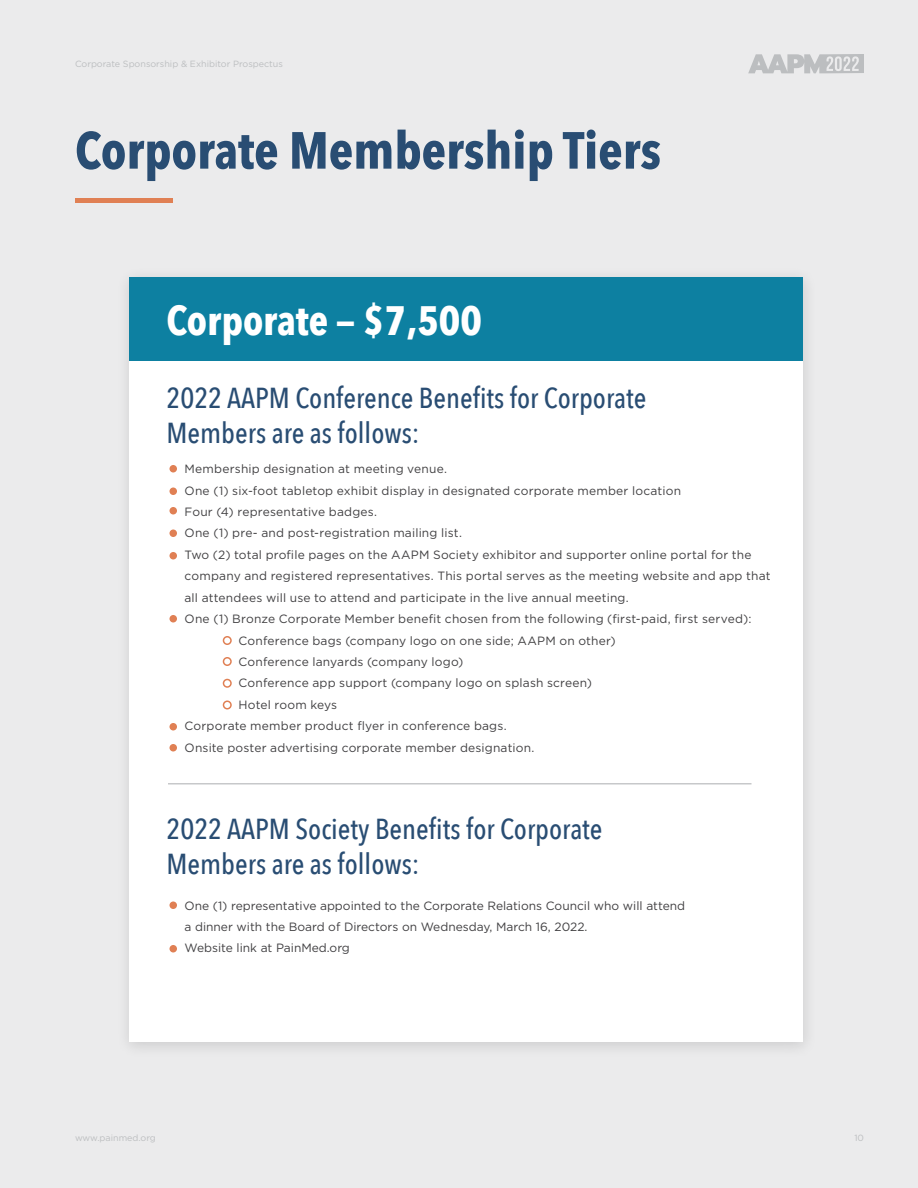
<style>
.page{position:relative;width:918px;height:1188px;background:#ebebec}
.page>*{position:absolute;margin:0;border:0;box-sizing:border-box;transform-origin:0 0}
.t1{font:700 51.6px "Avenir Next Condensed";color:#294d73}
.t2{font:700 40.95px "Avenir Next Condensed";color:#fff}
.t3{font:500 28.8px/34.7px "Avenir Next Condensed";color:#294d73}
.t4{font:12px/21.5px "Gotham";letter-spacing:.015em;color:#414042}
.t5{font:9px "Gotham";color:#bcbec0}
</style>
<div class="page">
<svg style="left:748px;top:54px;width:116px;height:19px"></svg>
<div style="left:116px;top:266px;width:702px;height:794px;background:#000;opacity:.13"></div>
<div style="left:129px;top:278px;width:673px;height:764px;background:#fff"></div>
<div style="left:129px;top:278px;width:673px;height:84px;background:#0d80a1"></div>
<hr style="left:168px;top:783px;width:584px;height:1px;background:#c7c8ca">
<div style="left:170px;top:465px;width:7px;height:7px;background:#e08054;border-radius:50%"></div>
<div style="left:170px;top:488px;width:7px;height:7px;background:#e08054;border-radius:50%"></div>
<div style="left:170px;top:507px;width:7px;height:7px;background:#e08054;border-radius:50%"></div>
<div style="left:170px;top:530px;width:7px;height:7px;background:#e08054;border-radius:50%"></div>
<div style="left:170px;top:552px;width:7px;height:8px;background:#e08054;border-radius:50%"></div>
<div style="left:170px;top:615px;width:7px;height:7px;background:#e08054;border-radius:50%"></div>
<div style="left:223px;top:679px;width:9px;height:9px;border:2px solid #e08054;border-radius:50%"></div>
<div style="left:223px;top:657px;width:9px;height:9px;border:2px solid #e08054;border-radius:50%"></div>
<div style="left:223px;top:636px;width:9px;height:9px;border:2px solid #e08054;border-radius:50%"></div>
<div style="left:223px;top:700px;width:9px;height:10px;border:2px solid #e08054;border-radius:50%"></div>
<div style="left:170px;top:744px;width:7px;height:8px;background:#e08054;border-radius:50%"></div>
<div style="left:170px;top:723px;width:7px;height:7px;background:#e08054;border-radius:50%"></div>
<div style="left:170px;top:902px;width:7px;height:7px;background:#e08054;border-radius:50%"></div>
<div style="left:170px;top:945px;width:7px;height:7px;background:#e08054;border-radius:50%"></div>
<div style="left:75px;top:198px;width:97px;height:5px;background:#e08054"></div>
<p class="t5" style="left:75px;top:58px;width:209px">Corporate Sponsorship &amp; Exhibitor Prospectus</p>
<h1 class="t1" style="left:75px;top:119px;width:588px">Corporate Membership Tiers</h1>
<h2 class="t2" style="left:166px;top:296px;width:317px">Corporate — $7,500</h2>
<h3 class="t3" style="left:166px;top:381px;width:481px">2022 AAPM Conference Benefits for Corporate<br>Members are as follows:</h3>
<p class="t4" style="left:184px;top:458px;width:264px">Membership designation at meeting venue.</p>
<p class="t4" style="left:184px;top:479px;width:498px">One (1) six-foot tabletop exhibit display in designated corporate member location</p>
<p class="t4" style="left:184px;top:501px;width:194px">Four (4) representative badges.</p>
<p class="t4" style="left:184px;top:522px;width:279px">One (1) pre- and post-registration mailing list.</p>
<p class="t4" style="left:184px;top:544px;width:569px">Two (2) total profile pages on the AAPM Society exhibitor and supporter online portal for the</p>
<p class="t4" style="left:184px;top:565px;width:588px">company and registered representatives. This portal serves as the meeting website and app that</p>
<p class="t4" style="left:184px;top:586px;width:446px">all attendees will use to attend and participate in the live annual meeting.</p>
<p class="t4" style="left:184px;top:608px;width:569px">One (1) Bronze Corporate Member benefit chosen from the following (first-paid, first served):</p>
<p class="t4" style="left:238px;top:629px;width:379px">Conference bags (company logo on one side; AAPM on other)</p>
<p class="t4" style="left:238px;top:651px;width:226px">Conference lanyards (company logo)</p>
<p class="t4" style="left:238px;top:672px;width:355px">Conference app support (company logo on splash screen)</p>
<p class="t4" style="left:238px;top:694px;width:100px">Hotel room keys</p>
<p class="t4" style="left:184px;top:715px;width:324px">Corporate member product flyer in conference bags.</p>
<p class="t4" style="left:184px;top:736px;width:352px">Onsite poster advertising corporate member designation.</p>
<h3 class="t3" style="left:166px;top:811px;width:438px">2022 AAPM Society Benefits for Corporate<br>Members are as follows:</h3>
<p class="t4" style="left:184px;top:894px;width:502px">One (1) representative appointed to the Corporate Relations Council who will attend a dinner with the Board of Directors on Wednesday, March 16, 2022.<br>Website link at PainMed.org</p>
<p class="t5" style="left:75px;top:1132px;width:82px">www.painmed.org</p>
<p class="t5" style="left:854px;top:1132px;width:11px">10</p>
</div>
